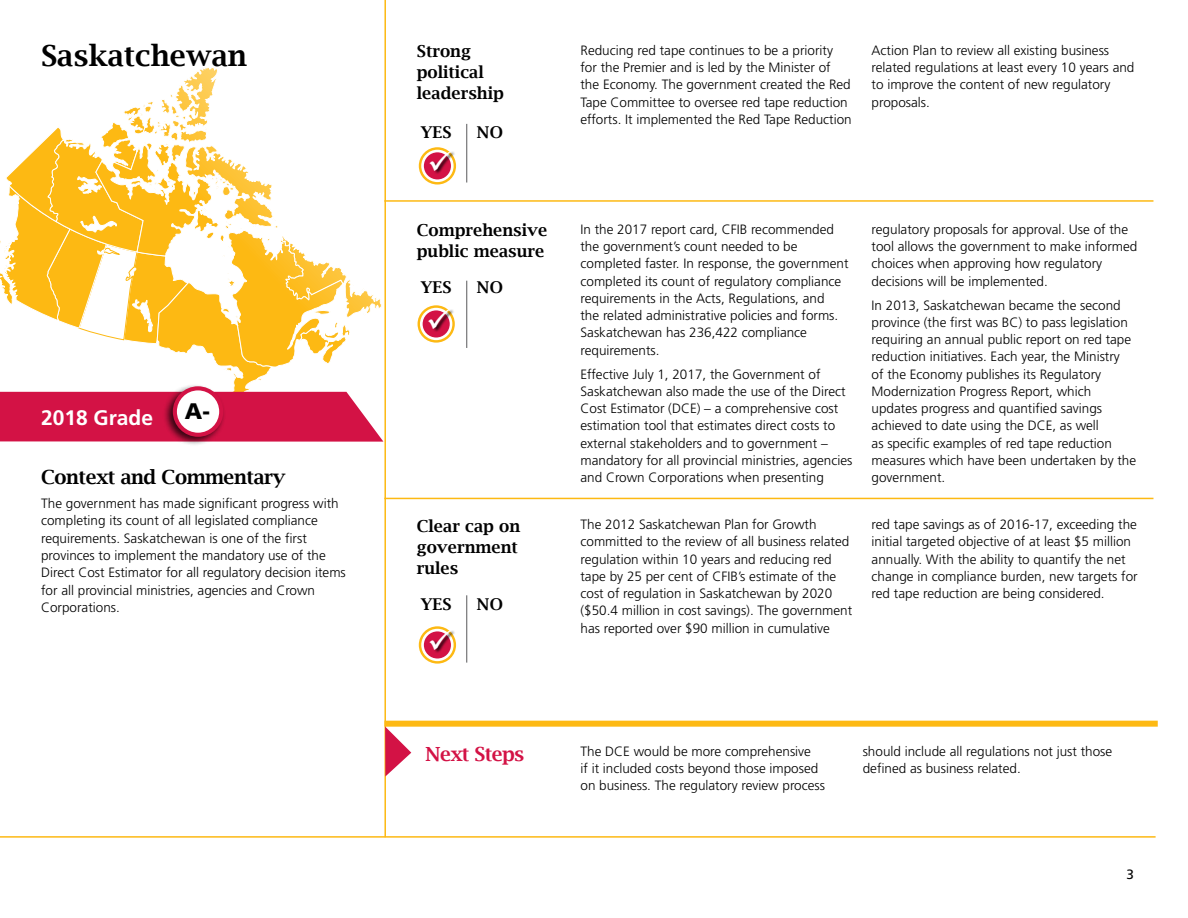
<style>
.page{position:relative;width:1188px;height:918px;background:#fff}
.page>*{position:absolute;margin:0;border:0;box-sizing:border-box;transform-origin:0 0}
.t1{font:600 29.1px "Lucida Bright";color:#000}
.t2{font:900 22.5px "Frutiger LT Std";color:#000}
.t3{font:700 21px "Frutiger LT Std";color:#fff}
.t4{font:600 19.5px "Lucida Bright";letter-spacing:-.02em;color:#000}
.t5{font:600 19.5px "Lucida Bright";letter-spacing:-.03em;color:#d31245}
.t6{font:600 16.5px/21px "Lucida Bright";color:#000}
.t7{font:600 16.35px "Lucida Bright";color:#000}
.t8{font:300 13.5px/17.2px "Frutiger LT Std";color:#000}
.t9{font:13.5px "Frutiger LT Std";color:#000}
</style>
<div class="page">
<svg style="left:0;top:68px;width:383px;height:374px"></svg>
<hr style="left:384px;top:200px;width:769px;height:2px;background:#fdb913">
<hr style="left:0;top:836px;width:1156px;height:2px;background:#fdb913">
<hr style="left:384px;top:0;width:2px;height:837px;background:#fdb913">
<hr style="left:466px;top:124px;width:1px;height:59px;background:#58595b">
<svg style="left:419px;top:147px;width:37px;height:38px"></svg>
<svg style="left:423px;top:151px;width:29px;height:30px"></svg>
<div style="left:421px;top:150px;width:33px;height:32px;border:3px solid #fff;border-radius:50%"></div>
<div style="left:430px;top:151px;width:26px;height:24px;background:#000;opacity:.75"></div>
<hr style="left:384px;top:498px;width:769px;height:1px;background:#fdb913">
<div style="left:384px;top:721px;width:774px;height:6px;background:#fdb913"></div>
<svg style="left:385px;top:727px;width:26px;height:50px"></svg>
<hr style="left:466px;top:281px;width:1px;height:67px;background:#58595b">
<hr style="left:466px;top:595px;width:1px;height:68px;background:#58595b">
<svg style="left:419px;top:626px;width:37px;height:38px"></svg>
<svg style="left:423px;top:630px;width:29px;height:30px"></svg>
<div style="left:421px;top:629px;width:33px;height:32px;border:3px solid #fff;border-radius:50%"></div>
<div style="left:430px;top:630px;width:26px;height:24px;background:#000;opacity:.75"></div>
<div style="left:163px;top:384px;width:63px;height:63px;background:#000;opacity:.75"></div>
<div style="left:175px;top:388px;width:46px;height:47px;background:#fff;border-radius:50%"></div>
<div style="left:173px;top:386px;width:50px;height:51px;border:4px solid #d31245;border-radius:50%"></div>
<svg style="left:418px;top:305px;width:37px;height:38px"></svg>
<svg style="left:421px;top:309px;width:30px;height:30px"></svg>
<div style="left:420px;top:308px;width:32px;height:32px;border:3px solid #fff;border-radius:50%"></div>
<div style="left:429px;top:309px;width:26px;height:24px;background:#000;opacity:.75"></div>
<svg style="left:430px;top:151px;width:21px;height:20px"></svg>
<svg style="left:430px;top:630px;width:21px;height:20px"></svg>
<svg style="left:428px;top:309px;width:22px;height:20px"></svg>
<h1 class="t1" style="left:41px;top:39px;width:207px">Saskatchewan</h1>
<h3 class="t3" style="left:41px;top:405px;width:114px">2018 Grade</h3>
<h2 class="t2" style="left:185px;top:397px;width:26px">A-</h2>
<h3 class="t4" style="left:41px;top:466px;width:246px">Context and Commentary</h3>
<p class="t8" style="left:41px;top:495px;width:306px">The government has made significant progress with completing its count of all legislated compliance requirements. Saskatchewan is one of the first provinces to implement the mandatory use of the Direct Cost Estimator for all regulatory decision items for all provincial ministries, agencies and Crown Corporations.</p>
<p class="t6" style="left:417px;top:40px;width:89px">Strong political leadership</p>
<p class="t7" style="left:421px;top:122px;width:32px">YES</p>
<p class="t7" style="left:477px;top:122px;width:28px">NO</p>
<p class="t8" style="left:580px;top:42px;width:273px">Reducing red tape continues to be a priority for the Premier and is led by the Minister of the Economy. The government created the Red Tape Committee to oversee red tape reduction efforts. It implemented the Red Tape Reduction</p>
<p class="t8" style="left:872px;top:42px;width:264px">Action Plan to review all existing business related regulations at least every 10 years and to improve the content of new regulatory proposals.</p>
<p class="t6" style="left:417px;top:220px;width:132px">Comprehensive public measure</p>
<p class="t7" style="left:421px;top:277px;width:32px">YES</p>
<p class="t7" style="left:477px;top:277px;width:28px">NO</p>
<p class="t6" style="left:417px;top:515px;width:105px">Clear cap on government rules</p>
<p class="t7" style="left:421px;top:594px;width:32px">YES</p>
<p class="t7" style="left:477px;top:594px;width:28px">NO</p>
<p class="t8" style="left:580px;top:221px;width:270px">In the 2017 report card, CFIB recommended the government’s count needed to be completed faster. In response, the government completed its count of regulatory compliance requirements in the Acts, Regulations, and<br>the related administrative policies and forms.<br>Saskatchewan has 236,422 compliance requirements.</p>
<p class="t8" style="left:580px;top:366px;width:273px">Effective July 1, 2017, the Government of Saskatchewan also made the use of the Direct Cost Estimator (DCE) – a comprehensive cost estimation tool that estimates direct costs to external stakeholders and to government – mandatory for all provincial ministries, agencies and Crown Corporations when presenting</p>
<p class="t8" style="left:872px;top:221px;width:267px">regulatory proposals for approval. Use of the tool allows the government to make informed choices when approving how regulatory decisions will be implemented.</p>
<p class="t8" style="left:872px;top:297px;width:266px">In 2013, Saskatchewan became the second province (the first was BC) to pass legislation requiring an annual public report on red tape reduction initiatives. Each year, the Ministry<br>of the Economy publishes its Regulatory Modernization Progress Report, which updates progress and quantified savings achieved to date using the DCE, as well<br>as specific examples of red tape reduction measures which have been undertaken by the government.</p>
<p class="t8" style="left:580px;top:516px;width:273px">The 2012 Saskatchewan Plan for Growth committed to the review of all business related regulation within 10 years and reducing red tape by 25 per cent of CFIB’s estimate of the cost of regulation in Saskatchewan by 2020 ($50.4 million in cost savings). The government has reported over $90 million in cumulative</p>
<p class="t8" style="left:872px;top:516px;width:268px">red tape savings as of 2016-17, exceeding the initial targeted objective of at least $5 million annually. With the ability to quantify the net change in compliance burden, new targets for red tape reduction are being considered.</p>
<h3 class="t5" style="left:426px;top:743px;width:100px">Next Steps</h3>
<p class="t8" style="left:580px;top:743px;width:246px">The DCE would be more comprehensive<br>if it included costs beyond those imposed on business. The regulatory review process</p>
<p class="t8" style="left:863px;top:743px;width:251px">should include all regulations not just those defined as business related.</p>
<p class="t9" style="left:1126px;top:866px;width:9px">3</p>
</div>
